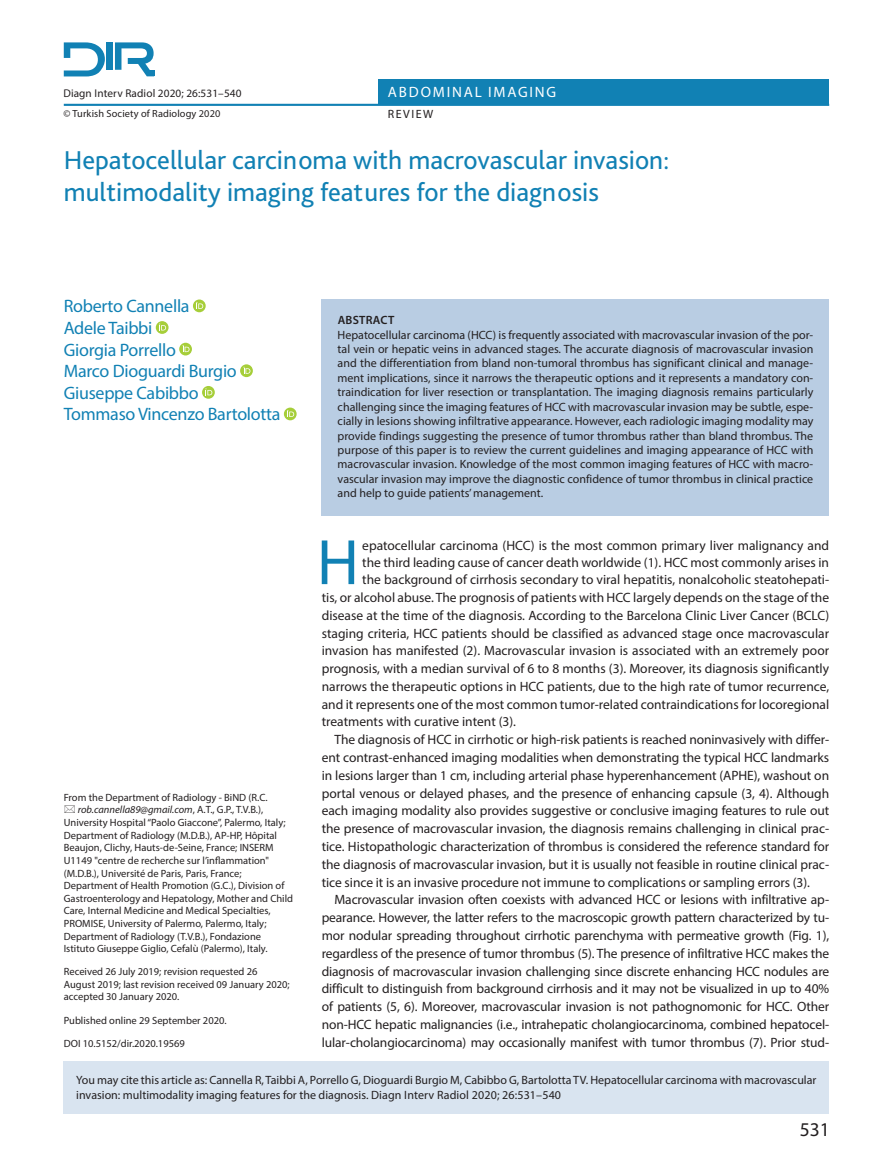
<style>
.page{position:relative;width:893px;height:1170px;background:#fff}
.page>*{position:absolute;margin:0;border:0;box-sizing:border-box;transform-origin:0 0}
.t1{font:64.65px "Myriad Pro";color:#1181b4}
.t2{font:27px/32.4px "Bliss Pro";color:#1181b4}
.t3{font:19.5px "Myriad Pro";color:#231f20}
.t4{font:18px "Myriad Pro";letter-spacing:-.015em;color:#1181b4}
.t5{font:15px "Myriad Pro";letter-spacing:.12em;color:#fff}
.t6{font:13.5px/17.9px "Myriad Pro";color:#231f20;text-align:justify}
.t7{font:12px/14.4px "Myriad Pro";color:#231f20}
.t8{font:600 12px "Myriad Pro";letter-spacing:.02em;color:#231f20}
.t9{font:11.25px "Myriad Pro";letter-spacing:.01em;color:#231f20}
.t10{font:10.5px/12.6px "Myriad Pro";color:#231f20}
.t11{font:italic 10.5px "Myriad Pro";color:#231f20}
.t12{font:10.35px "Myriad Pro";letter-spacing:.01em;color:#231f20}
.s1{font-style:normal}
</style>
<div class="page">
<svg style="left:193px;top:299px;width:13px;height:13px"></svg>
<svg style="left:196px;top:302px;width:7px;height:7px"></svg>
<svg style="left:156px;top:321px;width:13px;height:13px"></svg>
<svg style="left:159px;top:323px;width:7px;height:7px"></svg>
<svg style="left:179px;top:343px;width:13px;height:12px"></svg>
<svg style="left:183px;top:345px;width:7px;height:7px"></svg>
<svg style="left:240px;top:364px;width:13px;height:13px"></svg>
<svg style="left:243px;top:367px;width:7px;height:7px"></svg>
<svg style="left:202px;top:386px;width:13px;height:12px"></svg>
<svg style="left:205px;top:388px;width:7px;height:7px"></svg>
<svg style="left:284px;top:407px;width:13px;height:13px"></svg>
<svg style="left:287px;top:410px;width:7px;height:7px"></svg>
<div style="left:378px;top:79px;width:451px;height:26px;background:#1181b4"></div>
<hr style="left:64px;top:104px;width:765px;height:2px;background:#1181b4">
<div style="left:147px;top:70px;width:8px;height:6px;background:#1181b4"></div>
<div style="left:106px;top:42px;width:7px;height:28px;background:#1181b4"></div>
<svg style="left:64px;top:42px;width:41px;height:34px"></svg>
<svg style="left:115px;top:42px;width:39px;height:34px"></svg>
<div style="left:64px;top:1060px;width:765px;height:53px;background:#d9e4f0"></div>
<div style="left:322px;top:299px;width:507px;height:216px;background:#b9cde3"></div>
<p class="t9" style="left:63px;top:86px;width:180px">Diagn Interv Radiol 2020; 26:531–540</p>
<p class="t12" style="left:63px;top:107px;width:159px">© Turkish Society of Radiology 2020</p>
<p class="t5" style="left:388px;top:83px;width:170px">ABDOMINAL IMAGING</p>
<p class="t7" style="left:388px;top:107px;width:47px">REVIEW</p>
<p class="t2" style="left:64px;top:143px;width:607px">Hepatocellular carcinoma with macrovascular invasion: multimodality imaging features for the diagnosis</p>
<p class="t4" style="left:64px;top:295px;width:127px">Roberto Cannella</p>
<p class="t4" style="left:64px;top:317px;width:90px">Adele Taibbi</p>
<p class="t4" style="left:64px;top:338px;width:114px">Giorgia Porrello</p>
<p class="t4" style="left:64px;top:360px;width:175px">Marco Dioguardi Burgio</p>
<p class="t4" style="left:64px;top:381px;width:136px">Giuseppe Cabibbo</p>
<p class="t4" style="left:64px;top:403px;width:218px">Tommaso Vincenzo Bartolotta</p>
<p class="t10" style="left:64px;top:790px;width:205px">From the Department of Radiology - BiND (R.C.</p>
<p class="t11" style="left:78px;top:803px;width:187px">rob.cannella89@gmail.com<span class="s1">, A.T., G.P., T.V.B.),</span></p>
<p class="t10" style="left:64px;top:816px;width:223px">University Hospital “Paolo Giaccone”, Palermo, Italy;</p>
<p class="t10" style="left:64px;top:828px;width:215px">Department of Radiology (M.D.B.), AP-HP, Hôpital</p>
<p class="t10" style="left:64px;top:841px;width:211px">Beaujon, Clichy, Hauts-de-Seine, France; INSERM</p>
<p class="t10" style="left:64px;top:853px;width:207px">U1149 "centre de recherche sur l’inflammation"</p>
<p class="t10" style="left:64px;top:866px;width:179px">(M.D.B.), Université de Paris, Paris, France;</p>
<p class="t10" style="left:64px;top:879px;width:222px">Department of Health Promotion (G.C.), Division of</p>
<p class="t10" style="left:64px;top:891px;width:231px">Gastroenterology and Hepatology, Mother and Child</p>
<p class="t10" style="left:64px;top:904px;width:208px">Care, Internal Medicine and Medical Specialties,</p>
<p class="t10" style="left:64px;top:916px;width:204px">PROMISE, University of Palermo, Palermo, Italy;</p>
<p class="t10" style="left:64px;top:929px;width:199px">Department of Radiology (T.V.B.), Fondazione</p>
<p class="t10" style="left:64px;top:942px;width:205px">Istituto Giuseppe Giglio, Cefalù (Palermo), Italy.</p>
<p class="t10" style="left:64px;top:965px;width:227px">Received 26 July 2019; revision requested 26<br>August 2019; last revision received 09 January 2020; accepted 30 January 2020.</p>
<p class="t10" style="left:64px;top:1013px;width:164px">Published online 29 September 2020.</p>
<p class="t10" style="left:64px;top:1036px;width:123px">DOI 10.5152/dir.2020.19569</p>
<p class="t8" style="left:338px;top:312px;width:58px">ABSTRACT</p>
<p class="t7" style="left:338px;top:327px;width:477px;text-align:justify">Hepatocellular carcinoma (HCC) is frequently associated with macrovascular invasion of the por&shy;tal vein or hepatic veins in advanced stages. The accurate diagnosis of macrovascular invasion and the differentiation from bland non-tumoral thrombus has significant clinical and manage&shy;ment implications, since it narrows the therapeutic options and it represents a mandatory con&shy;traindication for liver resection or transplantation. The imaging diagnosis remains particularly challenging since the imaging features of HCC with macrovascular invasion may be subtle, espe&shy;cially in lesions showing infiltrative appearance. However, each radiologic imaging modality may provide findings suggesting the presence of tumor thrombus rather than bland thrombus. The purpose of this paper is to review the current guidelines and imaging appearance of HCC with macrovascular invasion. Knowledge of the most common imaging features of HCC with macro&shy;vascular invasion may improve the diagnostic confidence of tumor thrombus in clinical practice and help to guide patients’ management.</p>
<p class="t1" style="left:317px;top:522px;width:44px">H</p>
<p class="t6" style="left:362px;top:536px;width:468px">epatocellular carcinoma (HCC) is the most common primary liver malignancy and</p>
<p class="t6" style="left:362px;top:553px;width:468px">the third leading cause of cancer death worldwide (1). HCC most commonly arises in</p>
<p class="t6" style="left:362px;top:570px;width:468px">the background of cirrhosis secondary to viral hepatitis, nonalcoholic steatohepati-</p>
<p class="t6" style="left:322px;top:588px;width:509px">tis, or alcohol abuse. The prognosis of patients with HCC largely depends on the stage of the</p>
<p class="t6" style="left:322px;top:606px;width:509px">disease at the time of the diagnosis. According to the Barcelona Clinic Liver Cancer (BCLC)</p>
<p class="t6" style="left:322px;top:623px;width:509px">staging criteria, HCC patients should be classified as advanced stage once macrovascular</p>
<p class="t6" style="left:322px;top:641px;width:509px">invasion has manifested (2). Macrovascular invasion is associated with an extremely poor</p>
<p class="t6" style="left:322px;top:659px;width:509px">prognosis, with a median survival of 6 to 8 months (3). Moreover, its diagnosis significantly</p>
<p class="t6" style="left:322px;top:677px;width:509px">narrows the therapeutic options in HCC patients, due to the high rate of tumor recurrence,</p>
<p class="t6" style="left:322px;top:695px;width:509px">and it represents one of the most common tumor-related contraindications for locoregional</p>
<p class="t6" style="left:322px;top:712px;width:196px">treatments with curative intent (3).</p>
<p class="t6" style="left:322px;top:730px;width:509px;text-indent:13px">The diagnosis of HCC in cirrhotic or high-risk patients is reached noninvasively with differ&shy;ent contrast-enhanced imaging modalities when demonstrating the typical HCC landmarks in lesions larger than 1 cm, including arterial phase hyperenhancement (APHE), washout on portal venous or delayed phases, and the presence of enhancing capsule (3, 4). Although each imaging modality also provides suggestive or conclusive imaging features to rule out the presence of macrovascular invasion, the diagnosis remains challenging in clinical prac&shy;tice. Histopathologic characterization of thrombus is considered the reference standard for the diagnosis of macrovascular invasion, but it is usually not feasible in routine clinical prac&shy;tice since it is an invasive procedure not immune to complications or sampling errors (3).</p>
<p class="t6" style="left:322px;top:890px;width:509px;text-indent:13px">Macrovascular invasion often coexists with advanced HCC or lesions with infiltrative ap&shy;pearance. However, the latter refers to the macroscopic growth pattern characterized by tu&shy;mor nodular spreading throughout cirrhotic parenchyma with permeative growth (Fig. 1), regardless of the presence of tumor thrombus (5). The presence of infiltrative HCC makes the diagnosis of macrovascular invasion challenging since discrete enhancing HCC nodules are difficult to distinguish from background cirrhosis and it may not be visualized in up to 40% of patients (5, 6). Moreover, macrovascular invasion is not pathognomonic for HCC. Other non-HCC hepatic malignancies (i.e., intrahepatic cholangiocarcinoma, combined hepatocel&shy;lular-cholangiocarcinoma) may occasionally manifest with tumor thrombus (7). Prior stud-</p>
<p class="t7" style="left:76px;top:1072px;width:742px">You may cite this article as: Cannella R, Taibbi A, Porrello G, Dioguardi Burgio M, Cabibbo G, Bartolotta TV. Hepatocellular carcinoma with macrovascular invasion: multimodality imaging features for the diagnosis. Diagn Interv Radiol 2020; 26:531–540</p>
<p class="t3" style="left:800px;top:1116px;width:32px">531</p>
</div>
